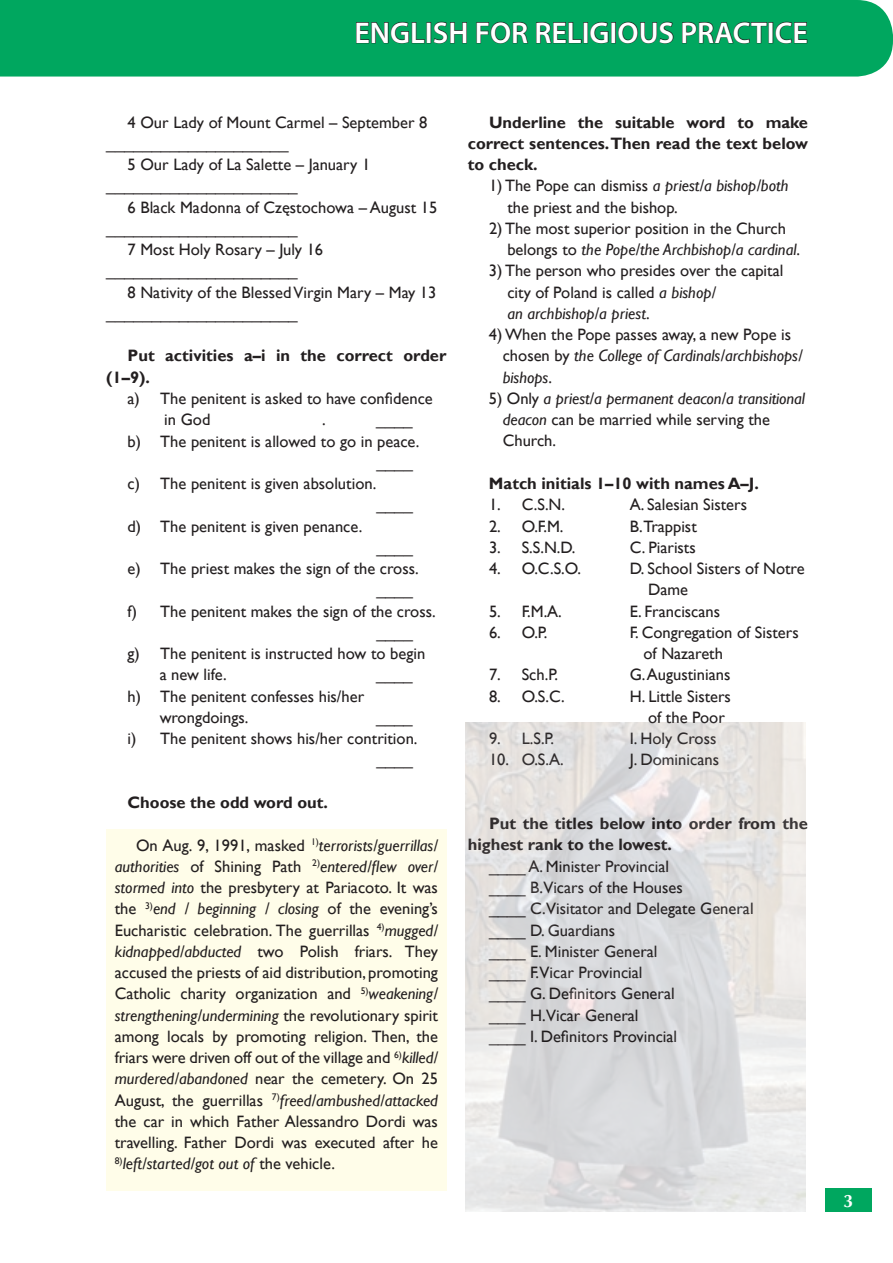
<style>
.page{position:relative;width:893px;height:1263px;background:#fff}
.page>*{position:absolute;margin:0;border:0;box-sizing:border-box;transform-origin:0 0}
.t1{font:600 30px "Myriad Pro";color:#fff}
.t2{font:700 18px "Zapf Humnst EU";color:#fff}
.TEKST{font:16.5px/21.3px "Gill Sans";color:#231f20}
.TEKST-2{font:700 16.5px/21.3px "Gill Sans";color:#231f20}
.TEKST-3{font:italic 16.5px "Gill Sans";color:#231f20}
.s1{font-style:italic}
.s2{font-style:normal}
</style>
<div class="page">
<div style="left:0;top:0;width:893px;height:77px;background:#00a75f"></div>
<div style="left:825px;top:1188px;width:47px;height:24px;background:#00a75f"></div>
<svg style="left:356px;top:22px;width:69px;height:22px;background:#08834e"></svg>
<div style="left:427px;top:22px;width:4px;height:21px;border:1px solid #231f20"></div>
<svg style="left:433px;top:21px;width:34px;height:23px"></svg>
<svg style="left:476px;top:21px;width:53px;height:23px"></svg>
<svg style="left:536px;top:22px;width:46px;height:22px"></svg>
<div style="left:583px;top:22px;width:5px;height:21px;border:1px solid #231f20"></div>
<svg style="left:590px;top:22px;width:19px;height:22px"></svg>
<div style="left:611px;top:22px;width:5px;height:21px;border:1px solid #231f20"></div>
<svg style="left:618px;top:21px;width:56px;height:23px"></svg>
<svg style="left:682px;top:19px;width:85px;height:25px;background:#078a51"></svg>
<div style="left:769px;top:22px;width:4px;height:21px;border:1px solid #231f20"></div>
<svg style="left:775px;top:21px;width:33px;height:23px"></svg>
<div style="left:106px;top:829px;width:340px;height:362px;background:#fffde9"></div>
<h1 class="t1" style="left:354px;top:14px;width:455px">ENGLISH FOR RELIGIOUS PRACTICE</h1>
<p class="TEKST" style="left:106px;top:112px;width:323px;text-indent:21px">4 Our Lady of Mount Carmel – September 8 ____________________</p>
<p class="TEKST" style="left:106px;top:154px;width:265px;text-indent:21px">5 Our Lady of La Salette – January 1 _____________________</p>
<p class="TEKST" style="left:106px;top:197px;width:333px;text-indent:21px">6 Black Madonna of Częstochowa – August 15 _____________________</p>
<p class="TEKST" style="left:106px;top:239px;width:218px;text-indent:21px">7 Most Holy Rosary – July 16 _____________________</p>
<p class="TEKST" style="left:106px;top:282px;width:332px;text-indent:21px">8 Nativity of the Blessed Virgin Mary – May 13 _____________________</p>
<p class="TEKST-2" style="left:106px;top:346px;width:342px;text-indent:21px">Put activities a–i in the correct order (1–9).</p>
<p class="TEKST" style="left:128px;top:388px;width:307px">a) The penitent is asked to have confidence</p>
<p class="TEKST" style="left:164px;top:409px;width:48px">in God</p>
<p class="TEKST" style="left:322px;top:409px;width:5px">.</p>
<p class="TEKST" style="left:376px;top:409px;width:38px">____</p>
<p class="TEKST" style="left:128px;top:431px;width:293px">b) The penitent is allowed to go in peace.</p>
<p class="TEKST" style="left:376px;top:452px;width:38px">____</p>
<p class="TEKST" style="left:128px;top:473px;width:250px">c) The penitent is given absolution.</p>
<p class="TEKST" style="left:376px;top:494px;width:38px">____</p>
<p class="TEKST" style="left:128px;top:516px;width:236px">d) The penitent is given penance.</p>
<p class="TEKST" style="left:376px;top:537px;width:38px">____</p>
<p class="TEKST" style="left:128px;top:558px;width:293px">e) The priest makes the sign of the cross.</p>
<p class="TEKST" style="left:376px;top:579px;width:38px">____</p>
<p class="TEKST" style="left:128px;top:601px;width:310px">f) The penitent makes the sign of the cross.</p>
<p class="TEKST" style="left:376px;top:622px;width:38px">____</p>
<p class="TEKST" style="left:128px;top:643px;width:299px">g) The penitent is instructed how to begin</p>
<p class="TEKST" style="left:160px;top:664px;width:69px">a new life.</p>
<p class="TEKST" style="left:376px;top:664px;width:38px">____</p>
<p class="TEKST" style="left:128px;top:686px;width:238px">h) The penitent confesses his/her</p>
<p class="TEKST" style="left:160px;top:707px;width:90px">wrongdoings.</p>
<p class="TEKST" style="left:376px;top:707px;width:38px">____</p>
<p class="TEKST" style="left:128px;top:728px;width:291px">i) The penitent shows his/her contrition.</p>
<p class="TEKST" style="left:376px;top:749px;width:38px">____</p>
<p class="TEKST-2" style="left:128px;top:792px;width:202px">Choose the odd word out.</p>
<p class="TEKST" style="left:115px;top:834px;width:325px;text-align:justify;text-indent:21px">On Aug. 9, 1991, masked <sup>1)</sup><span class="s1">terrorists/guerrillas/ authorities</span> of Shining Path <sup>2)</sup><span class="s1">entered/flew over/ stormed into</span> the presbytery at Pariacoto. It was the <sup>3)</sup><span class="s1">end / beginning / closing</span> of the evening’s Eucharistic celebration. The guerrillas <sup>4)</sup><span class="s1">mugged/ kidnapped/abducted</span> two Polish friars. They accused the priests of aid distribution, promoting Catholic charity organization and <sup>5)</sup><span class="s1">weakening/ strengthening/undermining</span> the revolutionary spirit among locals by promoting religion. Then, the friars were driven off out of the village and <sup>6)</sup><span class="s1">killed/ murdered/abandoned</span> near the cemetery. On 25<br>August, the guerrillas <sup>7)</sup><span class="s1">freed/ambushed/attacked </span>the car in which Father Alessandro Dordi was travelling. Father Dordi was executed after he <sup>8)</sup><span class="s1">left/started/got out of</span> the vehicle.</p>
<p class="TEKST-2" style="left:468px;top:112px;width:342px;text-align:justify;text-indent:21px">Underline the suitable word to make correct sentences. Then read the text below to check.</p>
<p class="TEKST-3" style="left:489px;top:176px;width:301px"><span class="s2">1) The Pope can dismiss</span> a priest/a bishop/both</p>
<p class="TEKST" style="left:507px;top:197px;width:172px">the priest and the bishop.</p>
<p class="TEKST" style="left:489px;top:218px;width:299px">2) The most superior position in the Church</p>
<p class="TEKST-3" style="left:507px;top:240px;width:294px"><span class="s2">belongs to</span> the Pope/the Archbishop/a cardinal<span class="s2">.</span></p>
<p class="TEKST" style="left:489px;top:260px;width:296px">3) The person who presides over the capital</p>
<p class="TEKST" style="left:507px;top:282px;width:210px">city of Poland is called <span class="s1">a bishop/</span></p>
<p class="TEKST-3" style="left:507px;top:304px;width:144px">an archbishop/a priest<span class="s2">.</span></p>
<p class="TEKST" style="left:489px;top:324px;width:304px">4) When the Pope passes away, a new Pope is</p>
<p class="TEKST-3" style="left:503px;top:346px;width:302px"><span class="s2">chosen by</span> the College of Cardinals/archbishops/</p>
<p class="TEKST-3" style="left:503px;top:367px;width:51px">bishops<span class="s2">.</span></p>
<p class="TEKST-3" style="left:489px;top:389px;width:317px"><span class="s2">5) Only</span> a priest/a permanent deacon/a transitional</p>
<p class="TEKST" style="left:503px;top:409px;width:269px"><span class="s1">deacon</span> can be married while serving the</p>
<p class="TEKST" style="left:503px;top:430px;width:55px">Church.</p>
<p class="TEKST-2" style="left:489px;top:473px;width:271px">Match initials 1–10 with names A–J.</p>
<p class="TEKST" style="left:489px;top:494px;width:78px">1. C.S.N.</p>
<p class="TEKST" style="left:630px;top:494px;width:119px">A. Salesian Sisters</p>
<p class="TEKST" style="left:489px;top:516px;width:76px">2. O.F.M.</p>
<p class="TEKST" style="left:630px;top:516px;width:69px">B.Trappist</p>
<p class="TEKST" style="left:489px;top:537px;width:88px">3. S.S.N.D.</p>
<p class="TEKST" style="left:630px;top:537px;width:68px">C. Piarists</p>
<p class="TEKST" style="left:489px;top:558px;width:94px">4. O.C.S.O.</p>
<p class="TEKST" style="left:630px;top:558px;width:176px">D. School Sisters of Notre</p>
<p class="TEKST" style="left:648px;top:579px;width:42px">Dame</p>
<p class="TEKST" style="left:489px;top:601px;width:74px">5. F.M.A.</p>
<p class="TEKST" style="left:630px;top:601px;width:92px">E. Franciscans</p>
<p class="TEKST" style="left:489px;top:622px;width:60px">6. O.P.</p>
<p class="TEKST" style="left:630px;top:622px;width:170px">F. Congregation of Sisters</p>
<p class="TEKST" style="left:643px;top:643px;width:81px">of Nazareth</p>
<p class="TEKST" style="left:489px;top:664px;width:70px">7. Sch.P.</p>
<p class="TEKST" style="left:630px;top:664px;width:102px">G. Augustinians</p>
<p class="TEKST" style="left:489px;top:686px;width:77px">8. O.S.C.</p>
<p class="TEKST" style="left:630px;top:686px;width:103px">H. Little Sisters</p>
<p class="TEKST" style="left:648px;top:707px;width:78px">of the Poor</p>
<p class="TEKST" style="left:489px;top:728px;width:67px">9. L.S.P.</p>
<p class="TEKST" style="left:630px;top:728px;width:88px">I. Holy Cross</p>
<p class="TEKST" style="left:489px;top:749px;width:76px">10. O.S.A.</p>
<p class="TEKST" style="left:630px;top:749px;width:91px">J. Dominicans</p>
<p class="TEKST-2" style="left:468px;top:813px;width:342px;text-indent:21px">Put the titles below into order from the highest rank to the lowest.</p>
<p class="TEKST" style="left:489px;top:856px;width:182px">____ A. Minister Provincial</p>
<p class="TEKST" style="left:489px;top:877px;width:195px">____ B.Vicars of the Houses</p>
<p class="TEKST" style="left:489px;top:898px;width:266px">____ C.Visitator and Delegate General</p>
<p class="TEKST" style="left:489px;top:919px;width:128px">____ D. Guardians</p>
<p class="TEKST" style="left:489px;top:941px;width:170px">____ E. Minister General</p>
<p class="TEKST" style="left:489px;top:962px;width:155px">____ F.Vicar Provincial</p>
<p class="TEKST" style="left:489px;top:983px;width:187px">____ G. Definitors General</p>
<p class="TEKST" style="left:489px;top:1005px;width:151px">____ H.Vicar General</p>
<p class="TEKST" style="left:489px;top:1026px;width:190px">____ I. Definitors Provincial</p>
<p class="t2" style="left:843px;top:1190px;width:11px">3</p>
</div>
